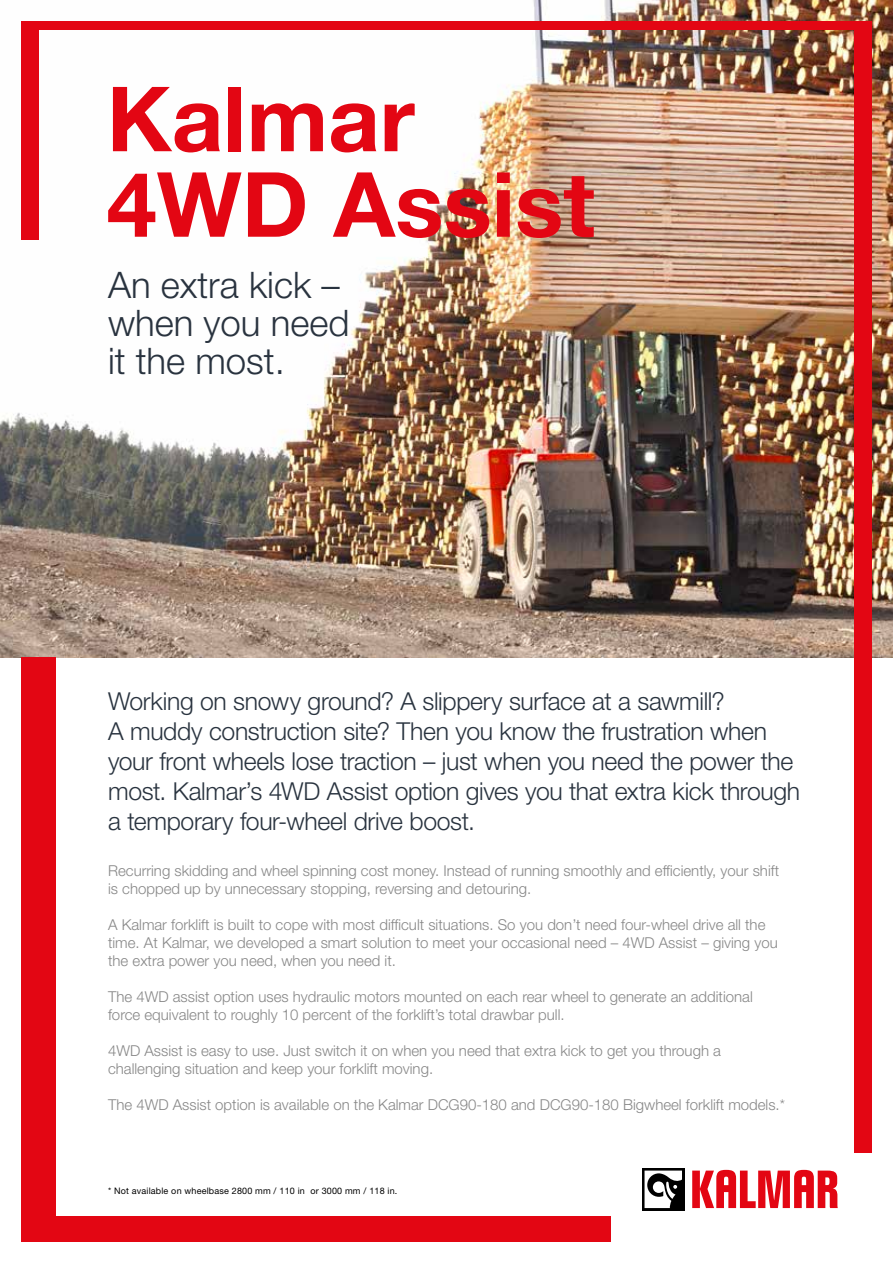
<style>
.page{position:relative;width:893px;height:1263px;background:#fff}
.page>*{position:absolute;margin:0;border:0;box-sizing:border-box;transform-origin:0 0}
.t1{font:700 90px/85.5px "Helvetica Neue LT Std";color:#e30613}
.t2{font:300 36.6px/37.8px "Helvetica Neue LT Std";color:#29333f}
.t3{font:300 24.75px/30px "Helvetica Neue LT Std";letter-spacing:-.015em;color:#29333f}
.t4{font:300 15px/18px "Helvetica Neue LT Std";color:#878787}
.t5{font:9px "Helvetica Neue LT Std";letter-spacing:.02em;color:#000}
</style>
<div class="page">
<img style="left:0;top:0;width:893px;height:657px">
<svg style="left:692px;top:1170px;width:146px;height:38px"></svg>
<div style="left:642px;top:1168px;width:43px;height:42px;background:#000"></div>
<svg style="left:644px;top:1170px;width:38px;height:38px"></svg>
<div style="left:21px;top:21px;width:17px;height:218px;background:#e30613"></div>
<div style="left:21px;top:21px;width:851px;height:9px;background:#e30613"></div>
<div style="left:855px;top:21px;width:17px;height:1132px;background:#e30613"></div>
<div style="left:21px;top:1216px;width:589px;height:26px;background:#e30613"></div>
<div style="left:21px;top:657px;width:34px;height:582px;background:#e30613"></div>
<h1 class="t1" style="left:107px;top:74px;width:490px">Kalmar<br>4WD Assist</h1>
<h2 class="t2" style="left:108px;top:266px;width:243px">An extra kick – when you need it the most.</h2>
<p class="t3" style="left:108px;top:685px;width:694px">Working on snowy ground? A slippery surface at a sawmill?<br>A muddy construction site? Then you know the frustration when your front wheels lose traction – just when you need the power the most. Kalmar’s 4WD Assist option gives you that extra kick through a temporary four-wheel drive boost.</p>
<p class="t4" style="left:108px;top:861px;width:672px">Recurring skidding and wheel spinning cost money. Instead of running smoothly and efficiently, your shift is chopped up by unnecessary stopping, reversing and detouring.</p>
<p class="t4" style="left:108px;top:915px;width:671px">A Kalmar forklift is built to cope with most difficult situations. So you don’t need four-wheel drive all the time. At Kalmar, we developed a smart solution to meet your occasional need – 4WD Assist – giving you the extra power you need, when you need it.</p>
<p class="t4" style="left:108px;top:987px;width:646px">The 4WD assist option uses hydraulic motors mounted on each rear wheel to generate an additional force equivalent to roughly 10 percent of the forklift’s total drawbar pull.</p>
<p class="t4" style="left:108px;top:1041px;width:614px">4WD Assist is easy to use. Just switch it on when you need that extra kick to get you through a challenging situation and keep your forklift moving.</p>
<p class="t4" style="left:108px;top:1095px;width:678px">The 4WD Assist option is available on the Kalmar DCG90-180 and DCG90-180 Bigwheel forklift models.*</p>
<p class="t5" style="left:108px;top:1185px;width:291px">* Not available on wheelbase 2800 mm / 110 in or 3000 mm / 118 in.</p>
</div>
